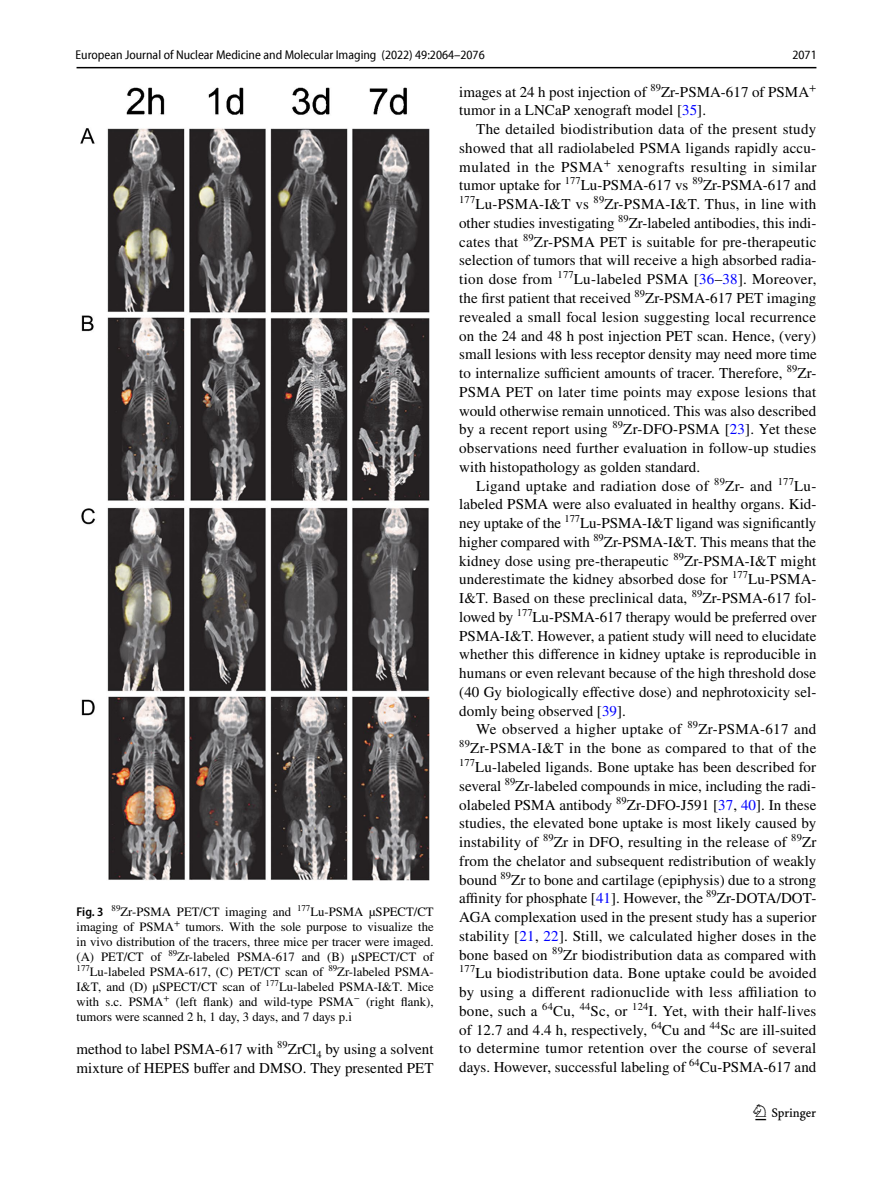
<style>
.page{position:relative;width:893px;height:1187px;background:#fff}
.page>*{position:absolute;margin:0;border:0;box-sizing:border-box;transform-origin:0 0}
.t1{font:22.5px "Springnew Regular 3";color:#000}
.t2{font:15px/18.8px "STIX";letter-spacing:.005em;color:#000;text-align:justify}
.t3{font:12.75px/15px "STIX";color:#000;text-align:justify}
.t4{font:semi-condensed 12.75px "Myriad Pro Unic";color:#000}
.s1{font-family:"Myriad Pro";font-weight:600;font-stretch:semi-condensed}
.s2{color:#00f}
</style>
<div class="page">
<hr style="left:77px;top:67px;width:739px;height:1px;background:#000">
<img style="left:81px;top:88px;width:348px;height:792px">
<p class="t4" style="left:76px;top:50px;width:411px">European Journal of Nuclear Medicine and Molecular Imaging (2022) 49:2064–2076</p>
<p class="t4" style="left:792px;top:50px;width:26px">2071</p>
<p class="t3" style="left:77px;top:904px;width:359px"><span class="s1">Fig. 3</span> <sup>89</sup>Zr-PSMA PET/CT imaging and <sup>177</sup>Lu-PSMA µSPECT/CT imaging of PSMA<sup>+</sup> tumors. With the sole purpose to visualize the in vivo distribution of the tracers, three mice per tracer were imaged. (A) PET/CT of <sup>89</sup>Zr-labeled PSMA-617 and (B) μSPECT/CT of <sup>177</sup>Lu-labeled PSMA-617, (C) PET/CT scan of <sup>89</sup>Zr-labeled PSMA-I&amp;T, and (D) μSPECT/CT scan of <sup>177</sup>Lu-labeled PSMA-I&amp;T. Mice with s.c. PSMA<sup>+</sup> (left flank) and wild-type PSMA<sup>−</sup> (right flank), tumors were scanned 2 h, 1 day, 3 days, and 7 days p.i</p>
<p class="t2" style="left:77px;top:1040px;width:359px">method to label PSMA-617 with <sup>89</sup>ZrCl<sub>4</sub> by using a solvent mixture of HEPES buffer and DMSO. They presented PET</p>
<p class="t2" style="left:459px;top:83px;width:359px">images at 24 h post injection of <sup>89</sup>Zr-PSMA-617 of PSMA<sup>+ </sup>tumor in a LNCaP xenograft model [<span class="s2">35</span>].</p>
<p class="t2" style="left:459px;top:121px;width:359px;text-indent:17px">The detailed biodistribution data of the present study showed that all radiolabeled PSMA ligands rapidly accu&shy;mulated in the PSMA<sup>+</sup> xenografts resulting in similar tumor uptake for <sup>177</sup>Lu-PSMA-617 vs <sup>89</sup>Zr-PSMA-617 and <sup>177</sup>Lu-PSMA-I&amp;T vs <sup>89</sup>Zr-PSMA-I&amp;T. Thus, in line with other studies investigating <sup>89</sup>Zr-labeled antibodies, this indi&shy;cates that <sup>89</sup>Zr-PSMA PET is suitable for pre-therapeutic selection of tumors that will receive a high absorbed radia&shy;tion dose from <sup>177</sup>Lu-labeled PSMA [<span class="s2">36</span>–<span class="s2">38</span>]. Moreover, the first patient that received <sup>89</sup>Zr-PSMA-617 PET imaging revealed a small focal lesion suggesting local recurrence on the 24 and 48 h post injection PET scan. Hence, (very) small lesions with less receptor density may need more time to internalize sufficient amounts of tracer. Therefore, <sup>89</sup>Zr-PSMA PET on later time points may expose lesions that would otherwise remain unnoticed. This was also described by a recent report using <sup>89</sup>Zr-DFO-PSMA [<span class="s2">23</span>]. Yet these observations need further evaluation in follow-up studies with histopathology as golden standard.</p>
<p class="t2" style="left:459px;top:477px;width:359px;text-indent:17px">Ligand uptake and radiation dose of <sup>89</sup>Zr- and <sup>177</sup>Lu&shy;labeled PSMA were also evaluated in healthy organs. Kid&shy;ney uptake of the <sup>177</sup>Lu-PSMA-I&amp;T ligand was significantly higher compared with <sup>89</sup>Zr-PSMA-I&amp;T. This means that the kidney dose using pre-therapeutic <sup>89</sup>Zr-PSMA-I&amp;T might underestimate the kidney absorbed dose for <sup>177</sup>Lu-PSMA-I&amp;T. Based on these preclinical data, <sup>89</sup>Zr-PSMA-617 fol&shy;lowed by <sup>177</sup>Lu-PSMA-617 therapy would be preferred over PSMA-I&amp;T. However, a patient study will need to elucidate whether this difference in kidney uptake is reproducible in humans or even relevant because of the high threshold dose (40 Gy biologically effective dose) and nephrotoxicity sel&shy;domly being observed [<span class="s2">39</span>].</p>
<p class="t2" style="left:459px;top:721px;width:359px;text-indent:17px">We observed a higher uptake of <sup>89</sup>Zr-PSMA-617 and <sup>89</sup>Zr-PSMA-I&amp;T in the bone as compared to that of the <sup>177</sup>Lu-labeled ligands. Bone uptake has been described for several <sup>89</sup>Zr-labeled compounds in mice, including the radi&shy;olabeled PSMA antibody <sup>89</sup>Zr-DFO-J591 [<span class="s2">37</span>, <span class="s2">40</span>]. In these studies, the elevated bone uptake is most likely caused by instability of <sup>89</sup>Zr in DFO, resulting in the release of <sup>89</sup>Zr from the chelator and subsequent redistribution of weakly bound <sup>89</sup>Zr to bone and cartilage (epiphysis) due to a strong affinity for phosphate [<span class="s2">41</span>]. However, the <sup>89</sup>Zr-DOTA/DOT-AGA complexation used in the present study has a superior stability [<span class="s2">21</span>, <span class="s2">22</span>]. Still, we calculated higher doses in the bone based on <sup>89</sup>Zr biodistribution data as compared with <sup>177</sup>Lu biodistribution data. Bone uptake could be avoided by using a different radionuclide with less affiliation to bone, such a <sup>64</sup>Cu, <sup>44</sup>Sc, or <sup>124</sup>I. Yet, with their half-lives of 12.7 and 4.4 h, respectively, <sup>64</sup>Cu and <sup>44</sup>Sc are ill-suited to determine tumor retention over the course of several days. However, successful labeling of <sup>64</sup>Cu-PSMA-617 and</p>
<h1 class="t1" style="left:755px;top:1104px;width:62px">1 3</h1>
</div>
